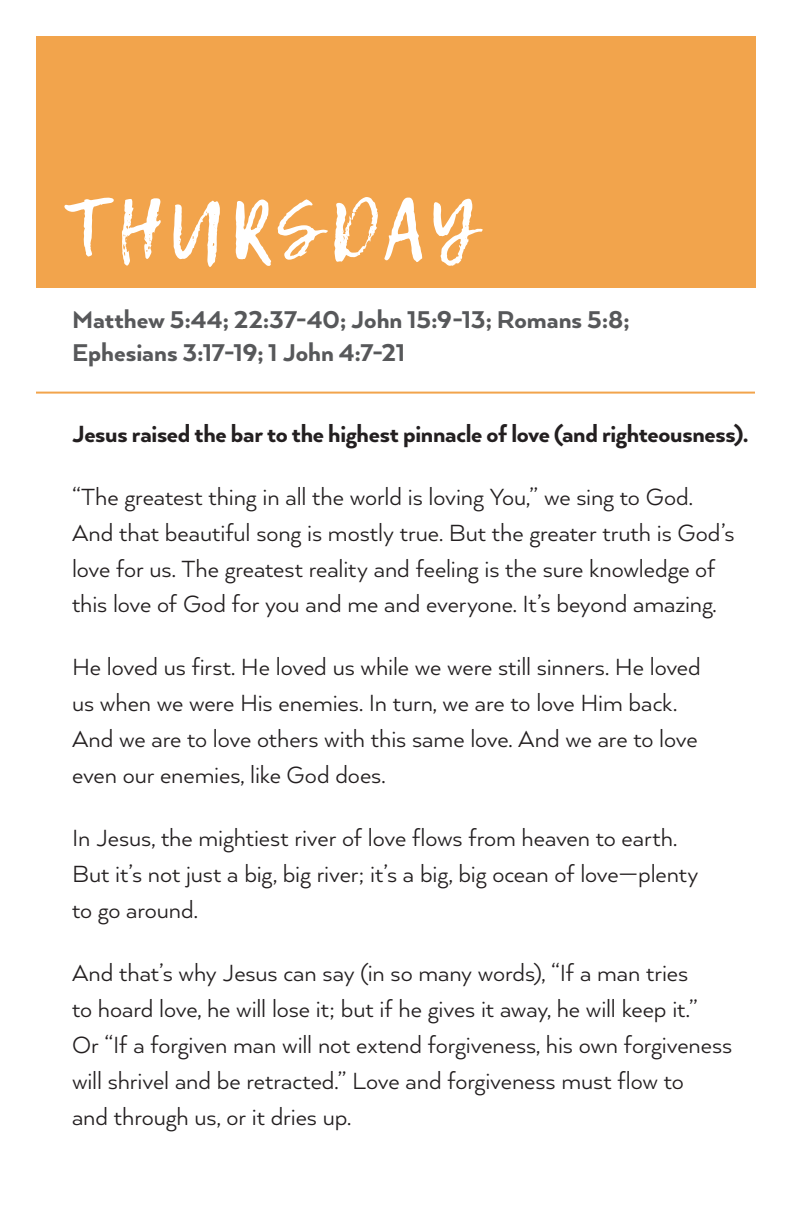
<style>
.page{position:relative;width:792px;height:1224px;background:#fff}
.page>*{position:absolute;margin:0;border:0;box-sizing:border-box;transform-origin:0 0}
.t1{font:80px "Lemon Tuesday";letter-spacing:.06em;color:#fff}
.t2{font:800 28px/33.6px "Arquitecta";color:#57585a}
.t3{font:27px/36px "Arquitecta";letter-spacing:-.005em;color:#231f20}
.t4{font:800 27px "Arquitecta";letter-spacing:-.01em;color:#231f20}
</style>
<div class="page">
<hr style="left:36px;top:392px;width:719px;height:2px;background:#f2a44c">
<div style="left:36px;top:36px;width:720px;height:252px;background:#f2a44c"></div>
<h1 class="t1" style="left:66px;top:182px;width:412px">THURSDAY</h1>
<p class="t2" style="left:72px;top:301px;width:559px">Matthew 5:44; 22:37-40; John 15:9-13; Romans 5:8;<br>Ephesians 3:17-19; 1 John 4:7-21</p>
<p class="t4" style="left:72px;top:417px;width:678px">Jesus raised the bar to the highest pinnacle of love (and righteousness).</p>
<p class="t3" style="left:72px;top:477px;width:664px">“The greatest thing in all the world is loving You,” we sing to God.<br>And that beautiful song is mostly true. But the greater truth is God’s love for us. The greatest reality and feeling is the sure knowledge of this love of God for you and me and everyone. It’s beyond amazing.</p>
<p class="t3" style="left:72px;top:648px;width:630px">He loved us first. He loved us while we were still sinners. He loved us when we were His enemies. In turn, we are to love Him back.<br>And we are to love others with this same love. And we are to love even our enemies, like God does.</p>
<p class="t3" style="left:72px;top:819px;width:628px">In Jesus, the mightiest river of love flows from heaven to earth.<br>But it’s not just a big, big river; it’s a big, big ocean of love—plenty to go around.</p>
<p class="t3" style="left:72px;top:954px;width:662px">And that’s why Jesus can say (in so many words), “If a man tries<br>to hoard love, he will lose it; but if he gives it away, he will keep it.”<br>Or “If a forgiven man will not extend forgiveness, his own forgiveness will shrivel and be retracted.” Love and forgiveness must flow to<br>and through us, or it dries up.</p>
</div>
